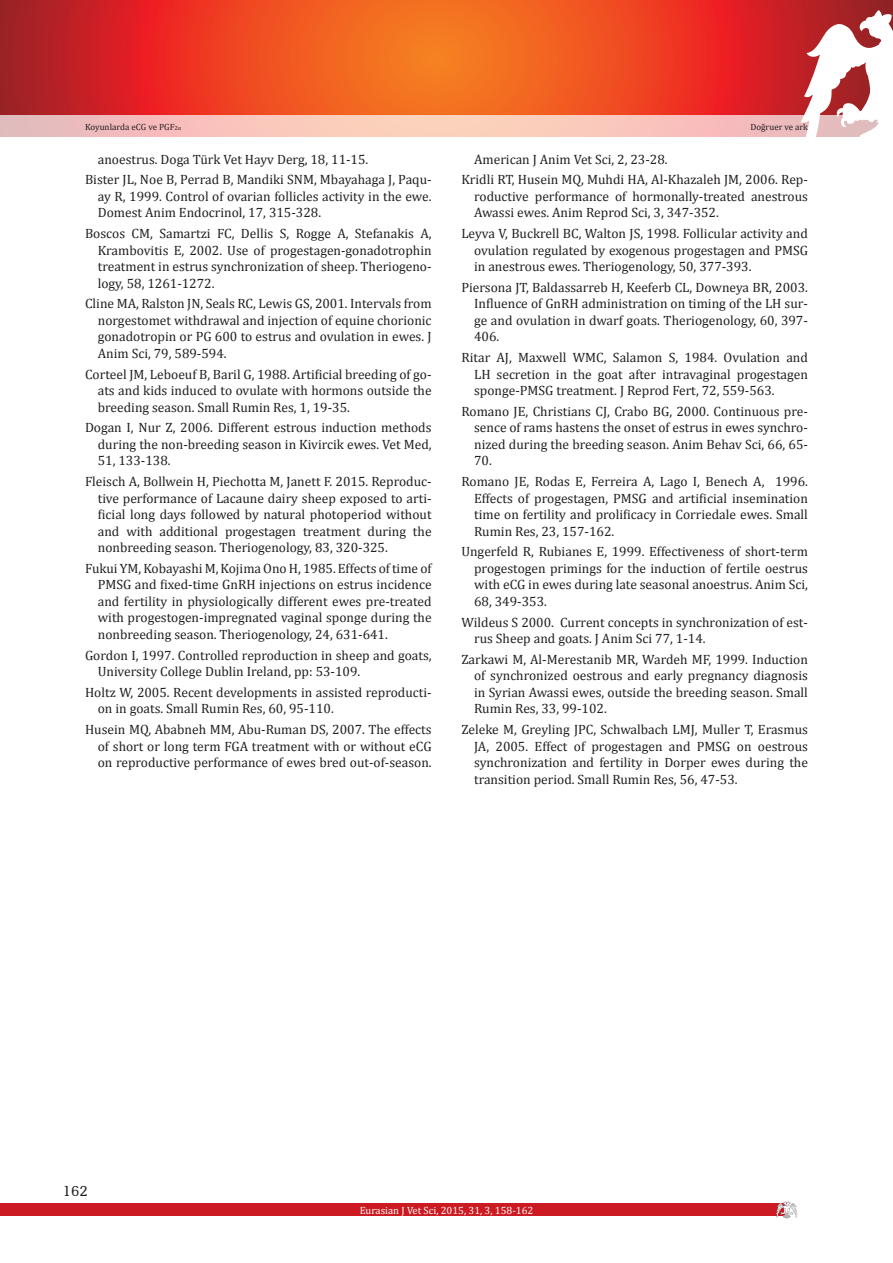
<style>
.page{position:relative;width:893px;height:1263px;background:#fff}
.page>*{position:absolute;margin:0;border:0;box-sizing:border-box;transform-origin:0 0}
.t1{font:15px "Humanist Slabserif 712 BT";color:#231f20}
.Kaynaklar{font:13.5px/16.5px "Cambria";color:#231f20;text-align:justify}
.t2{font:10.5px "Cambria";color:#fff}
.t3{font:9px "Cambria";color:#231f20}
.s1{font-size:6px}
</style>
<div class="page">
<svg style="left:0;top:0;width:893px;height:115px;background:#e44522"></svg>
<div style="left:0;top:1203px;width:787px;height:13px;background:#cb1a21"></div>
<svg style="left:776px;top:1201px;width:21px;height:17px"></svg>
<svg style="left:800px;top:10px;width:93px;height:127px"></svg>
<svg style="left:0;top:115px;width:893px;height:21px;background:#f5c7bf"></svg>
<p class="t3" style="left:85px;top:121px;width:98px">Koyunlarda eCG ve PGF<span class="s1">2α</span></p>
<p class="t3" style="left:750px;top:121px;width:59px">Doğruer ve ark</p>
<p class="Kaynaklar" style="left:98px;top:151px;width:272px">anoestrus. Doga Türk Vet Hayv Derg, 18, 11-15.</p>
<p class="Kaynaklar" style="left:98px;top:171px;width:335px;text-indent:-13px">Bister JL, Noe B, Perrad B, Mandiki SNM, Mbayahaga J, Paqu&shy;ay R, 1999. Control of ovarian follicles activity in the ewe.<br>Domest Anim Endocrinol, 17, 315-328.</p>
<p class="Kaynaklar" style="left:98px;top:225px;width:335px;text-indent:-13px">Boscos CM, Samartzi FC, Dellis S, Rogge A, Stefanakis A, Krambovitis E, 2002. Use of progestagen-gonadotrophin treatment in estrus synchronization of sheep. Theriogeno&shy;logy, 58, 1261-1272.</p>
<p class="Kaynaklar" style="left:98px;top:295px;width:335px;text-indent:-13px">Cline MA, Ralston JN, Seals RC, Lewis GS, 2001. Intervals from norgestomet withdrawal and injection of equine chorionic gonadotropin or PG 600 to estrus and ovulation in ewes. J Anim Sci, 79, 589-594.</p>
<p class="Kaynaklar" style="left:98px;top:366px;width:335px;text-indent:-13px">Corteel JM, Leboeuf B, Baril G, 1988. Artificial breeding of go&shy;ats and kids induced to ovulate with hormons outside the breeding season. Small Rumin Res, 1, 19-35.</p>
<p class="Kaynaklar" style="left:98px;top:419px;width:335px;text-indent:-13px">Dogan I, Nur Z, 2006. Different estrous induction methods during the non-breeding season in Kivircik ewes. Vet Med, 51, 133-138.</p>
<p class="Kaynaklar" style="left:98px;top:473px;width:335px;text-indent:-13px">Fleisch A, Bollwein H, Piechotta M, Janett F. 2015. Reproduc&shy;tive performance of Lacaune dairy sheep exposed to arti&shy;ficial long days followed by natural photoperiod without and with additional progestagen treatment during the nonbreeding season. Theriogenology, 83, 320-325.</p>
<p class="Kaynaklar" style="left:98px;top:560px;width:335px;text-indent:-13px">Fukui YM, Kobayashi M, Kojima Ono H, 1985. Effects of time of PMSG and fixed-time GnRH injections on estrus incidence and fertility in physiologically different ewes pre-treated with progestogen-impregnated vaginal sponge during the nonbreeding season. Theriogenology, 24, 631-641.</p>
<p class="Kaynaklar" style="left:98px;top:647px;width:335px;text-indent:-13px">Gordon I, 1997. Controlled reproduction in sheep and goats,<br>University College Dublin Ireland, pp: 53-109.</p>
<p class="Kaynaklar" style="left:98px;top:684px;width:335px;text-indent:-13px">Holtz W, 2005. Recent developments in assisted reproducti&shy;on in goats. Small Rumin Res, 60, 95-110.</p>
<p class="Kaynaklar" style="left:98px;top:721px;width:335px;text-indent:-13px">Husein MQ, Ababneh MM, Abu-Ruman DS, 2007. The effects of short or long term FGA treatment with or without eCG on reproductive performance of ewes bred out-of-season.</p>
<p class="Kaynaklar" style="left:474px;top:151px;width:195px">American J Anim Vet Sci, 2, 23-28.</p>
<p class="Kaynaklar" style="left:474px;top:171px;width:335px;text-indent:-13px">Kridli RT, Husein MQ, Muhdi HA, Al-Khazaleh JM, 2006. Rep&shy;roductive performance of hormonally-treated anestrous Awassi ewes. Anim Reprod Sci, 3, 347-352.</p>
<p class="Kaynaklar" style="left:474px;top:225px;width:335px;text-indent:-13px">Leyva V, Buckrell BC, Walton JS, 1998. Follicular activity and ovulation regulated by exogenous progestagen and PMSG in anestrous ewes. Theriogenology, 50, 377-393.</p>
<p class="Kaynaklar" style="left:474px;top:279px;width:335px;text-indent:-13px">Piersona JT, Baldassarreb H, Keeferb CL, Downeya BR, 2003.<br>Influence of GnRH administration on timing of the LH sur&shy;ge and ovulation in dwarf goats. Theriogenology, 60, 397- 406.</p>
<p class="Kaynaklar" style="left:474px;top:349px;width:335px;text-indent:-13px">Ritar AJ, Maxwell WMC, Salamon S, 1984. Ovulation and LH secretion in the goat after intravaginal progestagen sponge-PMSG treatment. J Reprod Fert, 72, 559-563.</p>
<p class="Kaynaklar" style="left:474px;top:403px;width:335px;text-indent:-13px">Romano JE, Christians CJ, Crabo BG, 2000. Continuous pre&shy;sence of rams hastens the onset of estrus in ewes synchro&shy;nized during the breeding season. Anim Behav Sci, 66, 65- 70.</p>
<p class="Kaynaklar" style="left:474px;top:473px;width:335px;text-indent:-13px">Romano JE, Rodas E, Ferreira A, Lago I, Benech A, 1996.<br>Effects of progestagen, PMSG and artificial insemination time on fertility and prolificacy in Corriedale ewes. Small Rumin Res, 23, 157-162.</p>
<p class="Kaynaklar" style="left:474px;top:543px;width:335px;text-indent:-13px">Ungerfeld R, Rubianes E, 1999. Effectiveness of short-term progestogen primings for the induction of fertile oestrus with eCG in ewes during late seasonal anoestrus. Anim Sci, 68, 349-353.</p>
<p class="Kaynaklar" style="left:474px;top:614px;width:335px;text-indent:-13px">Wildeus S 2000. Current concepts in synchronization of est&shy;rus Sheep and goats. J Anim Sci 77, 1-14.</p>
<p class="Kaynaklar" style="left:474px;top:651px;width:335px;text-indent:-13px">Zarkawi M, Al-Merestanib MR, Wardeh MF, 1999. Induction of synchronized oestrous and early pregnancy diagnosis in Syrian Awassi ewes, outside the breeding season. Small Rumin Res, 33, 99-102.</p>
<p class="Kaynaklar" style="left:474px;top:721px;width:335px;text-indent:-13px">Zeleke M, Greyling JPC, Schwalbach LMJ, Muller T, Erasmus JA, 2005. Effect of progestagen and PMSG on oestrous synchronization and fertility in Dorper ewes during the transition period. Small Rumin Res, 56, 47-53.</p>
<p class="t1" style="left:63px;top:1181px;width:27px">162</p>
<p class="t2" style="left:360px;top:1204px;width:175px">Eurasian J Vet Sci, 2015, 31, 3, 158-162</p>
</div>
